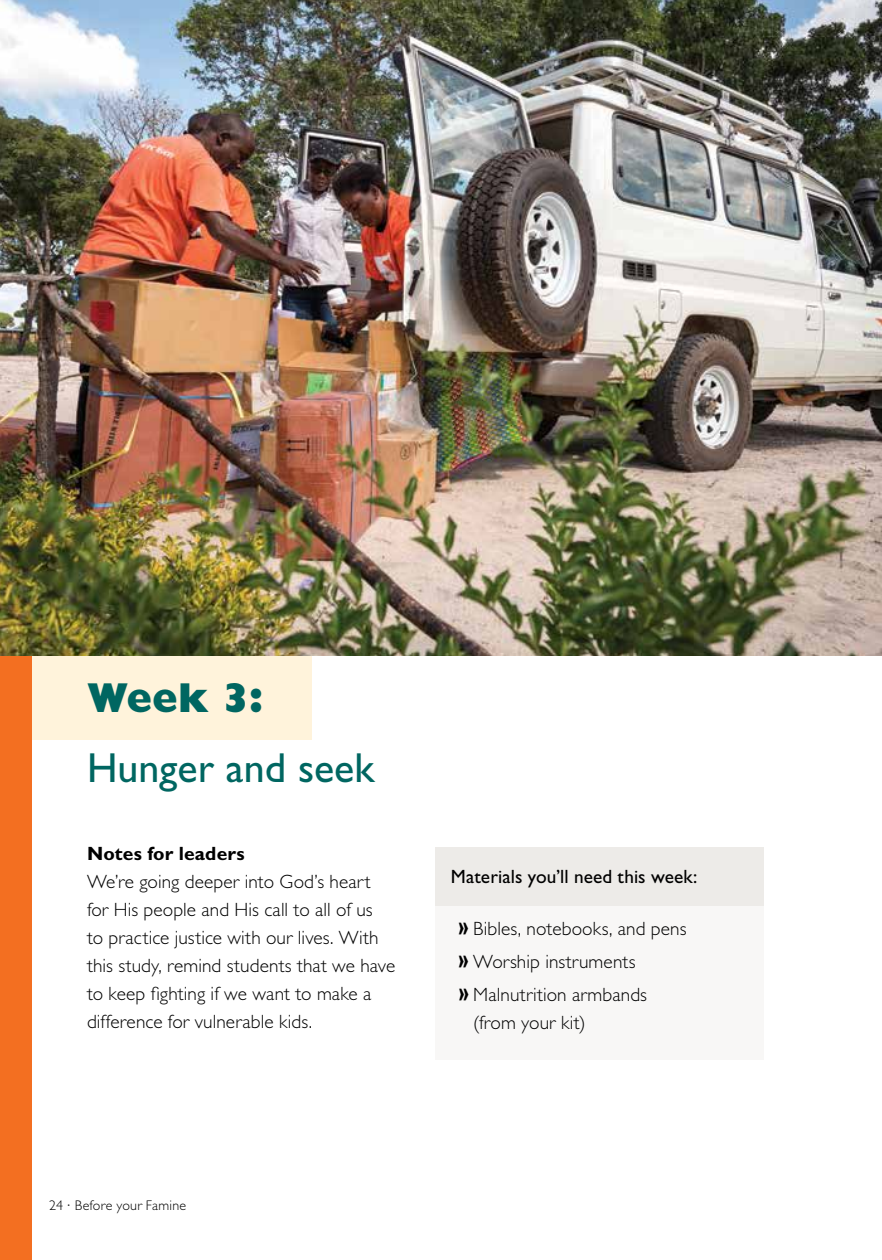
<style>
.page{position:relative;width:882px;height:1260px;background:#fff}
.page>*{position:absolute;margin:0;border:0;box-sizing:border-box;transform-origin:0 0}
.t1{font:42px/70.7px "Gill Sans Std";color:#006661}
.t2{font:300 19.25px/28px "Gill Sans Std";letter-spacing:.005em;color:#000}
.t3{font:19.25px "Gill Sans Std";letter-spacing:.005em;color:#000}
.t4{font:700 19.25px "Gill Sans Std";letter-spacing:.01em;color:#000}
.t5{font:300 14px "Gill Sans Std";letter-spacing:.015em;color:#000}
.s1{font-weight:800}
.s2{font-family:"Bernard";font-weight:400;font-stretch:condensed}
</style>
<div class="page">
<div style="left:0;top:645px;width:311px;height:94px;background:#fff3db"></div>
<div style="left:0;top:645px;width:32px;height:615px;background:#f36f21"></div>
<img style="left:0;top:0;width:882px;height:655px">
<div style="left:435px;top:847px;width:329px;height:213px;background:#f8f7f6"></div>
<div style="left:435px;top:847px;width:329px;height:59px;background:#edebe8"></div>
<h3 class="t1" style="left:87px;top:662px;width:289px"><span class="s1">Week 3:<br></span>Hunger and seek</h3>
<h4 class="t4" style="left:87px;top:842px;width:159px">Notes for leaders</h4>
<p class="t2" style="left:87px;top:868px;width:310px">We’re going deeper into God’s heart for His people and His call to all of us<br>to practice justice with our lives. With this study, remind students that we have to keep fighting if we want to make a difference for vulnerable kids.</p>
<p class="t3" style="left:451px;top:866px;width:248px">Materials you’ll need this week:</p>
<p class="t2" style="left:459px;top:915px;width:229px"><span class="s2">»</span> Bibles, notebooks, and pens</p>
<p class="t2" style="left:459px;top:948px;width:178px"><span class="s2">»</span> Worship instruments</p>
<p class="t2" style="left:473px;top:981px;width:175px;text-indent:-14px"><span class="s2">»</span> Malnutrition armbands (from your kit)</p>
<p class="t5" style="left:49px;top:1197px;width:139px">24 ∙ Before your Famine</p>
</div>
